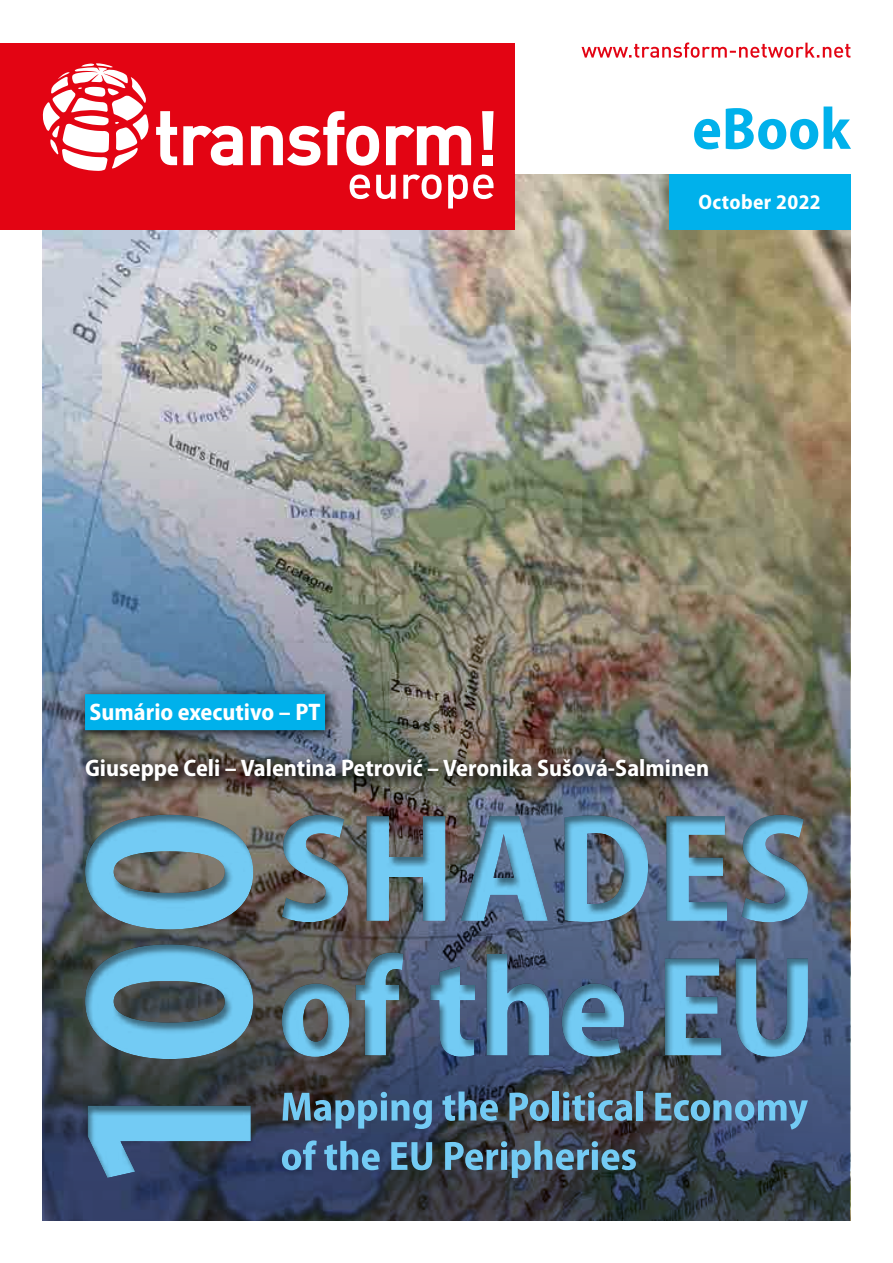
<style>
.page{position:relative;width:893px;height:1263px;background:#fff}
.page>*{position:absolute;margin:0;border:0;box-sizing:border-box;transform-origin:0 0}
.t1{font:700 semi-condensed 60px "Myriad Pro";color:#00b1eb}
.C_Name{font:700 semi-condensed 24px "Myriad Pro";color:#fff}
.t2{font:700 semi-condensed 21px "Myriad Pro";letter-spacing:.02em;color:#fff}
</style>
<div class="page">
<img style="left:43px;top:174px;width:807px;height:1046px">
<div style="left:669px;top:174px;width:181px;height:55px;background:#00b1eb"></div>
<div style="left:0;top:43px;width:514px;height:186px;background:#e30413"></div>
<svg style="left:43px;top:63px;width:105px;height:108px"></svg>
<svg style="left:350px;top:174px;width:144px;height:34px"></svg>
<svg style="left:156px;top:111px;width:21px;height:54px"></svg>
<svg style="left:183px;top:126px;width:60px;height:40px"></svg>
<svg style="left:482px;top:111px;width:12px;height:39px"></svg>
<div style="left:483px;top:155px;width:10px;height:10px;background:#fff"></div>
<svg style="left:386px;top:126px;width:85px;height:39px"></svg>
<svg style="left:251px;top:111px;width:128px;height:55px"></svg>
<svg style="left:581px;top:43px;width:269px;height:15px"></svg>
<div style="left:267px;top:943px;width:554px;height:116px;background:#000;opacity:.47"></div>
<div style="left:71px;top:805px;width:194px;height:375px;background:#000;opacity:.47"></div>
<div style="left:267px;top:805px;width:554px;height:120px;background:#000;opacity:.47"></div>
<svg style="left:282px;top:1092px;width:150px;height:37px;background:#4c7492"></svg>
<svg style="left:442px;top:1091px;width:56px;height:30px;background:#4d7998"></svg>
<svg style="left:509px;top:1092px;width:40px;height:29px"></svg>
<div style="left:552px;top:1091px;width:6px;height:29px;background:#73cbf4"></div>
<svg style="left:563px;top:1092px;width:69px;height:29px;background:#5c8197"></svg>
<div style="left:636px;top:1091px;width:6px;height:29px;background:#73cbf4"></div>
<svg style="left:655px;top:1093px;width:153px;height:36px;background:#527795"></svg>
<svg style="left:282px;top:1140px;width:35px;height:30px"></svg>
<svg style="left:324px;top:1141px;width:56px;height:29px;background:#4e7fa6"></svg>
<svg style="left:391px;top:1142px;width:41px;height:28px"></svg>
<svg style="left:445px;top:1141px;width:191px;height:37px;background:#4b6b7e"></svg>
<div style="left:76px;top:748px;width:648px;height:49px;background:#000;opacity:.75"></div>
<div style="left:74px;top:683px;width:268px;height:64px;background:#000;opacity:.75"></div>
<div style="left:85px;top:694px;width:240px;height:36px;background:#00b1eb"></div>
<p class="t1" style="left:692px;top:95px;width:160px">eBook</p>
<p class="C_Name" style="left:90px;top:698px;width:232px">Sumário executivo – PT</p>
<p class="t2" style="left:698px;top:190px;width:124px">October 2022</p>
<p class="C_Name" style="left:85px;top:754px;width:626px">Giuseppe Celi – Valentina Petrović – Veronika Sušová-Salminen</p>
</div>
